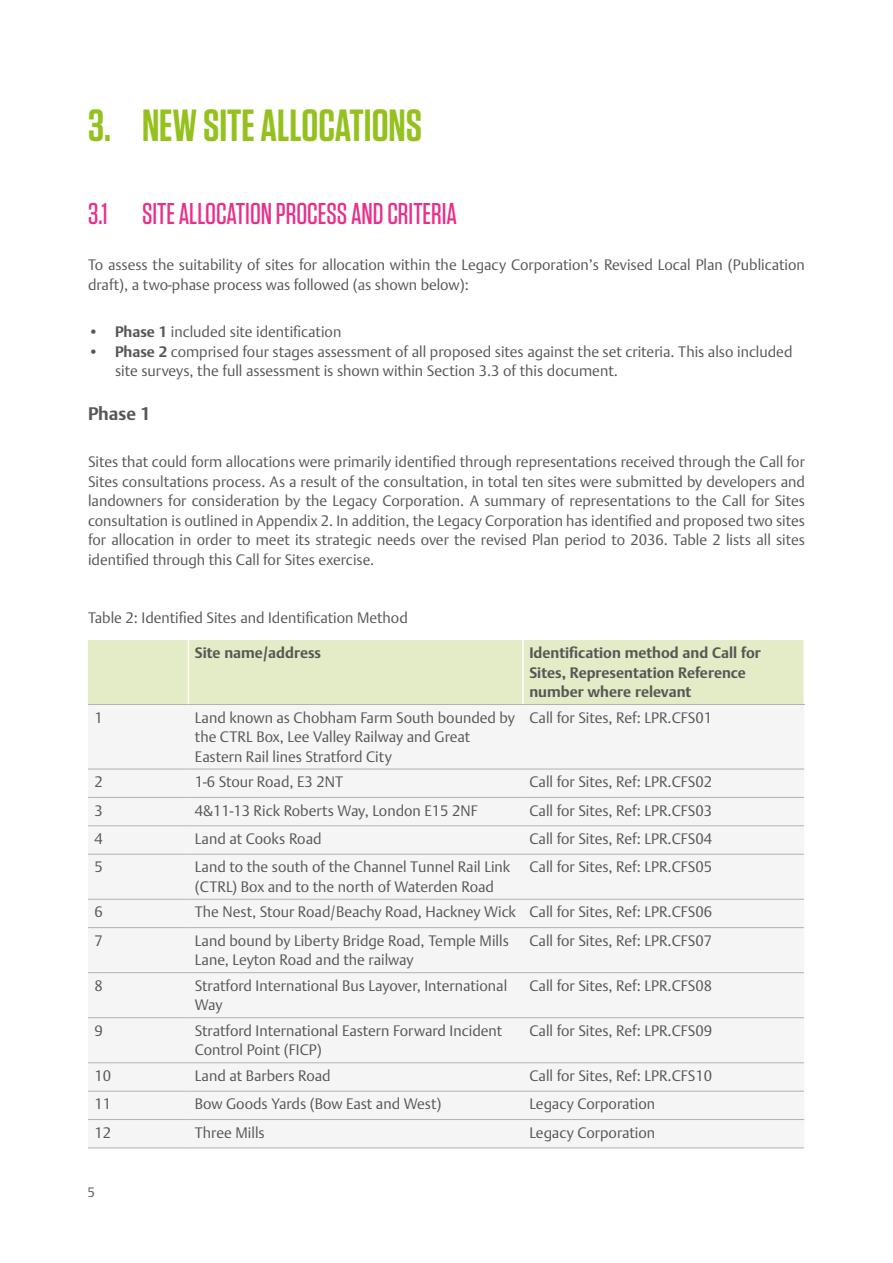
<style>
.page{position:relative;width:893px;height:1263px;background:#fff}
.page>*{position:absolute;margin:0;border:0;box-sizing:border-box;transform-origin:0 0}
.t1{font:600 45px "Tungsten";color:#95c11f}
.t2{font:500 30px "Tungsten";color:#e8308a}
.t3{font:700 18px "DTL Argo TOT";color:#575756}
.t4{font:300 15px/19.5px "DTL Argo TOT";color:#575756}
.t5{font:700 15px/19.5px "DTL Argo TOT";color:#575756}
.t6{font:300 13.5px "DTL Argo TOT";color:#575756}
.s1{font-weight:700}
</style>
<div class="page">
<div style="left:88px;top:640px;width:715px;height:64px;background:#e3ecc6"></div>
<div style="left:88px;top:768px;width:716px;height:380px;background:#f5f5f5"></div>
<hr style="left:188px;top:640px;width:1px;height:64px;background:#fff">
<hr style="left:522px;top:640px;width:2px;height:64px;background:#fff">
<hr style="left:88px;top:704px;width:101px;height:1px;background:#b3b2b2">
<hr style="left:189px;top:704px;width:334px;height:1px;background:#b3b2b2">
<hr style="left:523px;top:704px;width:282px;height:1px;background:#b3b2b2">
<hr style="left:88px;top:769px;width:101px;height:1px;background:#b3b2b2">
<hr style="left:189px;top:769px;width:334px;height:1px;background:#b3b2b2">
<hr style="left:523px;top:769px;width:281px;height:1px;background:#b3b2b2">
<hr style="left:88px;top:797px;width:101px;height:1px;background:#b3b2b2">
<hr style="left:189px;top:797px;width:334px;height:1px;background:#b3b2b2">
<hr style="left:523px;top:797px;width:281px;height:1px;background:#b3b2b2">
<hr style="left:88px;top:825px;width:101px;height:1px;background:#b3b2b2">
<hr style="left:189px;top:825px;width:334px;height:1px;background:#b3b2b2">
<hr style="left:523px;top:825px;width:281px;height:1px;background:#b3b2b2">
<hr style="left:88px;top:854px;width:101px;height:1px;background:#b3b2b2">
<hr style="left:189px;top:854px;width:334px;height:1px;background:#b3b2b2">
<hr style="left:523px;top:854px;width:281px;height:1px;background:#b3b2b2">
<hr style="left:88px;top:899px;width:101px;height:1px;background:#b3b2b2">
<hr style="left:189px;top:899px;width:334px;height:1px;background:#b3b2b2">
<hr style="left:523px;top:899px;width:281px;height:1px;background:#b3b2b2">
<hr style="left:88px;top:927px;width:101px;height:1px;background:#b3b2b2">
<hr style="left:189px;top:927px;width:334px;height:1px;background:#b3b2b2">
<hr style="left:523px;top:927px;width:281px;height:1px;background:#b3b2b2">
<hr style="left:88px;top:972px;width:101px;height:1px;background:#b3b2b2">
<hr style="left:189px;top:972px;width:334px;height:1px;background:#b3b2b2">
<hr style="left:523px;top:972px;width:281px;height:1px;background:#b3b2b2">
<hr style="left:88px;top:1017px;width:101px;height:1px;background:#b3b2b2">
<hr style="left:189px;top:1017px;width:334px;height:1px;background:#b3b2b2">
<hr style="left:523px;top:1017px;width:281px;height:1px;background:#b3b2b2">
<hr style="left:88px;top:1062px;width:101px;height:1px;background:#b3b2b2">
<hr style="left:189px;top:1062px;width:334px;height:1px;background:#b3b2b2">
<hr style="left:523px;top:1062px;width:281px;height:1px;background:#b3b2b2">
<hr style="left:88px;top:1091px;width:101px;height:1px;background:#b3b2b2">
<hr style="left:189px;top:1091px;width:334px;height:1px;background:#b3b2b2">
<hr style="left:523px;top:1091px;width:281px;height:1px;background:#b3b2b2">
<hr style="left:88px;top:1119px;width:101px;height:1px;background:#b3b2b2">
<hr style="left:189px;top:1119px;width:334px;height:1px;background:#b3b2b2">
<hr style="left:523px;top:1119px;width:281px;height:1px;background:#b3b2b2">
<hr style="left:88px;top:1148px;width:101px;height:1px;background:#b3b2b2">
<hr style="left:189px;top:1148px;width:334px;height:1px;background:#b3b2b2">
<hr style="left:523px;top:1148px;width:281px;height:1px;background:#b3b2b2">
<h1 class="t1" style="left:88px;top:102px;width:336px">3. NEW SITE ALLOCATIONS</h1>
<h2 class="t2" style="left:88px;top:198px;width:371px">3.1 SITE ALLOCATION PROCESS AND CRITERIA</h2>
<p class="t4" style="left:88px;top:255px;width:718px">To assess the suitability of sites for allocation within the Legacy Corporation’s Revised Local Plan (Publication draft), a two-phase process was followed (as shown below):</p>
<p class="t4" style="left:88px;top:322px;width:255px"><span class="s1">• Phase 1</span> included site identification</p>
<p class="t4" style="left:115px;top:342px;width:679px;text-indent:-27px"><span class="s1">• Phase 2</span> comprised four stages assessment of all proposed sites against the set criteria. This also included site surveys, the full assessment is shown within Section 3.3 of this document.</p>
<p class="t3" style="left:88px;top:403px;width:64px">Phase 1</p>
<p class="t4" style="left:88px;top:452px;width:718px;text-align:justify">Sites that could form allocations were primarily identified through representations received through the Call for Sites consultations process. As a result of the consultation, in total ten sites were submitted by developers and landowners for consideration by the Legacy Corporation. A summary of representations to the Call for Sites consultation is outlined in Appendix 2. In addition, the Legacy Corporation has identified and proposed two sites for allocation in order to meet its strategic needs over the revised Plan period to 2036. Table 2 lists all sites identified through this Call for Sites exercise.</p>
<p class="t4" style="left:88px;top:608px;width:321px">Table 2: Identified Sites and Identification Method</p>
<p class="t5" style="left:195px;top:643px;width:128px">Site name/address</p>
<p class="t5" style="left:529px;top:643px;width:233px">Identification method and Call for<br>Sites, Representation Reference number where relevant</p>
<p class="t4" style="left:94px;top:708px;width:10px">1</p>
<p class="t4" style="left:195px;top:708px;width:322px">Land known as Chobham Farm South bounded by the CTRL Box, Lee Valley Railway and Great<br>Eastern Rail lines Stratford City</p>
<p class="t4" style="left:529px;top:708px;width:184px">Call for Sites, Ref: LPR.CFS01</p>
<p class="t4" style="left:94px;top:772px;width:10px">2</p>
<p class="t4" style="left:195px;top:772px;width:150px">1-6 Stour Road, E3 2NT</p>
<p class="t4" style="left:529px;top:772px;width:184px">Call for Sites, Ref: LPR.CFS02</p>
<p class="t4" style="left:94px;top:801px;width:10px">3</p>
<p class="t4" style="left:195px;top:801px;width:284px">4&amp;11-13 Rick Roberts Way, London E15 2NF</p>
<p class="t4" style="left:529px;top:801px;width:184px">Call for Sites, Ref: LPR.CFS03</p>
<p class="t4" style="left:94px;top:829px;width:10px">4</p>
<p class="t4" style="left:195px;top:829px;width:128px">Land at Cooks Road</p>
<p class="t4" style="left:529px;top:829px;width:184px">Call for Sites, Ref: LPR.CFS04</p>
<p class="t4" style="left:94px;top:857px;width:10px">5</p>
<p class="t4" style="left:195px;top:857px;width:317px">Land to the south of the Channel Tunnel Rail Link (CTRL) Box and to the north of Waterden Road</p>
<p class="t4" style="left:529px;top:857px;width:184px">Call for Sites, Ref: LPR.CFS05</p>
<p class="t4" style="left:94px;top:902px;width:10px">6</p>
<p class="t4" style="left:195px;top:902px;width:519px">The Nest, Stour Road/Beachy Road, Hackney Wick Call for Sites, Ref: LPR.CFS06</p>
<p class="t4" style="left:94px;top:931px;width:10px">7</p>
<p class="t4" style="left:195px;top:931px;width:315px">Land bound by Liberty Bridge Road, Temple Mills<br>Lane, Leyton Road and the railway</p>
<p class="t4" style="left:529px;top:931px;width:184px">Call for Sites, Ref: LPR.CFS07</p>
<p class="t4" style="left:94px;top:976px;width:10px">8</p>
<p class="t4" style="left:195px;top:976px;width:314px">Stratford International Bus Layover, International<br>Way</p>
<p class="t4" style="left:529px;top:976px;width:184px">Call for Sites, Ref: LPR.CFS08</p>
<p class="t4" style="left:94px;top:1021px;width:10px">9</p>
<p class="t4" style="left:195px;top:1021px;width:309px">Stratford International Eastern Forward Incident<br>Control Point (FICP)</p>
<p class="t4" style="left:529px;top:1021px;width:184px">Call for Sites, Ref: LPR.CFS09</p>
<p class="t4" style="left:94px;top:1066px;width:18px">10</p>
<p class="t4" style="left:195px;top:1066px;width:137px">Land at Barbers Road</p>
<p class="t4" style="left:529px;top:1066px;width:184px">Call for Sites, Ref: LPR.CFS10</p>
<p class="t4" style="left:94px;top:1094px;width:18px">11</p>
<p class="t4" style="left:195px;top:1094px;width:248px">Bow Goods Yards (Bow East and West)</p>
<p class="t4" style="left:529px;top:1094px;width:127px">Legacy Corporation</p>
<p class="t4" style="left:94px;top:1123px;width:18px">12</p>
<p class="t4" style="left:195px;top:1123px;width:71px">Three Mills</p>
<p class="t4" style="left:529px;top:1123px;width:127px">Legacy Corporation</p>
<p class="t6" style="left:87px;top:1184px;width:9px">5</p>
</div>
